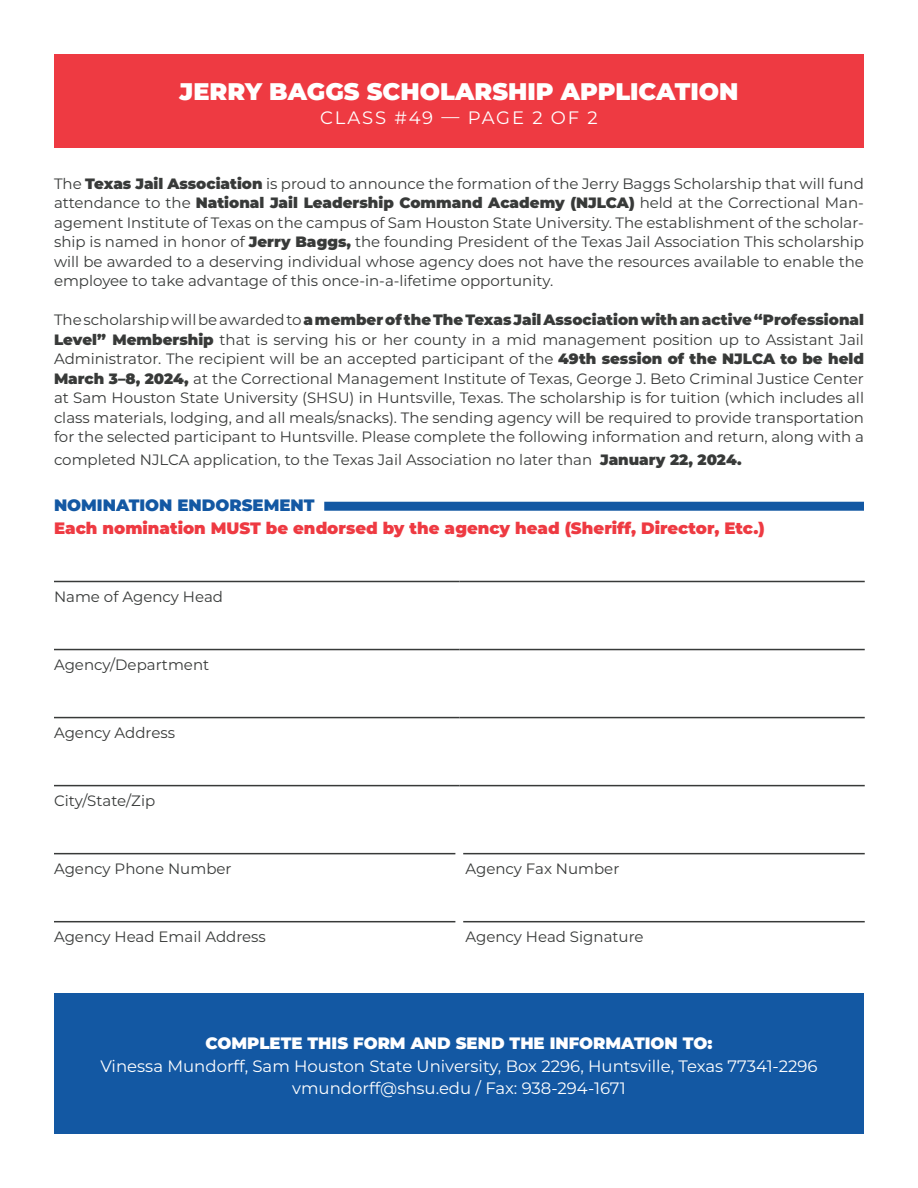
<style>
.page{position:relative;width:918px;height:1188px;background:#fff}
.page>*{position:absolute;margin:0;border:0;box-sizing:border-box;transform-origin:0 0}
.t1{font:900 24px "Montserrat";color:#fff}
.t2{font:18px "Montserrat";letter-spacing:.1em;color:#fff}
.t3{font:16.5px "Montserrat";color:#fff}
.t4{font:900 16.5px "Montserrat";color:#ee3a42}
.t5{font:900 16.5px "Montserrat";color:#fff}
.t6{font:900 16.5px "Montserrat";color:#1358a3}
.t7{font:15px/19.5px "Montserrat";color:#383a39;text-align:justify}
.s1{font-weight:900}
</style>
<div class="page">
<div style="left:324px;top:502px;width:540px;height:9px;background:#1358a3"></div>
<hr style="left:54px;top:581px;width:405px;height:1px;background:#383a39">
<hr style="left:459px;top:581px;width:406px;height:1px;background:#383a39">
<hr style="left:54px;top:649px;width:405px;height:1px;background:#383a39">
<hr style="left:459px;top:649px;width:406px;height:1px;background:#383a39">
<hr style="left:54px;top:717px;width:405px;height:1px;background:#383a39">
<hr style="left:459px;top:717px;width:406px;height:1px;background:#383a39">
<hr style="left:54px;top:785px;width:405px;height:1px;background:#383a39">
<hr style="left:459px;top:785px;width:406px;height:1px;background:#383a39">
<hr style="left:54px;top:853px;width:402px;height:1px;background:#383a39">
<hr style="left:463px;top:853px;width:402px;height:1px;background:#383a39">
<hr style="left:54px;top:921px;width:402px;height:1px;background:#383a39">
<hr style="left:463px;top:921px;width:402px;height:1px;background:#383a39">
<div style="left:54px;top:994px;width:810px;height:140px;background:#1358a3"></div>
<div style="left:54px;top:54px;width:810px;height:93px;background:#ee3a42"></div>
<p class="t1" style="left:180px;top:74px;width:560px">JERRY BAGGS SCHOLARSHIP APPLICATION</p>
<p class="t2" style="left:320px;top:106px;width:279px">CLASS #49 — PAGE 2 OF 2</p>
<p class="t7" style="left:54px;top:173px;width:812px">The <span class="s1">Texas Jail Association</span> is proud to announce the formation of the Jerry Baggs Scholarship that will fund attendance to the <span class="s1">National Jail Leadership Command Academy (NJLCA)</span> held at the Correctional Man&shy;agement Institute of Texas on the campus of Sam Houston State University. The establishment of the scholar&shy;ship is named in honor of <span class="s1">Jerry Baggs,</span> the founding President of the Texas Jail Association This scholarship will be awarded to a deserving individual whose agency does not have the resources available to enable the employee to take advantage of this once-in-a-lifetime opportunity.</p>
<p class="t7" style="left:54px;top:310px;width:812px">The scholarship will be awarded to <span class="s1">a member of the The Texas Jail Association with an active “Professional Level” Membership</span> that is serving his or her county in a mid management position up to Assistant Jail Administrator. The recipient will be an accepted participant of the <span class="s1">49th session of the NJLCA to be held March 3–8, 2024,</span> at the Correctional Management Institute of Texas, George J. Beto Criminal Justice Center at Sam Houston State University (SHSU) in Huntsville, Texas. The scholarship is for tuition (which includes all class materials, lodging, and all meals/snacks). The sending agency will be required to provide transportation for the selected participant to Huntsville. Please complete the following information and return, along with a</p>
<p class="t7" style="left:54px;top:449px;width:689px">completed NJLCA application, to the Texas Jail Association no later than <span class="s1">January 22, 2024.</span></p>
<p class="t6" style="left:54px;top:493px;width:262px">NOMINATION ENDORSEMENT</p>
<p class="t4" style="left:54px;top:516px;width:712px">Each nomination MUST be endorsed by the agency head (Sheriff, Director, Etc.)</p>
<p class="t7" style="left:54px;top:586px;width:171px">Name of Agency Head</p>
<p class="t7" style="left:54px;top:654px;width:157px">Agency/Department</p>
<p class="t7" style="left:54px;top:722px;width:123px">Agency Address</p>
<p class="t7" style="left:54px;top:791px;width:103px">City/State/Zip</p>
<p class="t7" style="left:54px;top:859px;width:179px">Agency Phone Number</p>
<p class="t7" style="left:465px;top:859px;width:156px">Agency Fax Number</p>
<p class="t7" style="left:54px;top:927px;width:213px">Agency Head Email Address</p>
<p class="t7" style="left:465px;top:927px;width:180px">Agency Head Signature</p>
<p class="t5" style="left:206px;top:1031px;width:508px">COMPLETE THIS FORM AND SEND THE INFORMATION TO:</p>
<p class="t3" style="left:100px;top:1055px;width:719px">Vinessa Mundorff, Sam Houston State University, Box 2296, Huntsville, Texas 77341-2296</p>
<p class="t3" style="left:292px;top:1077px;width:335px">vmundorff@shsu.edu / Fax: 938-294-1671</p>
</div>
